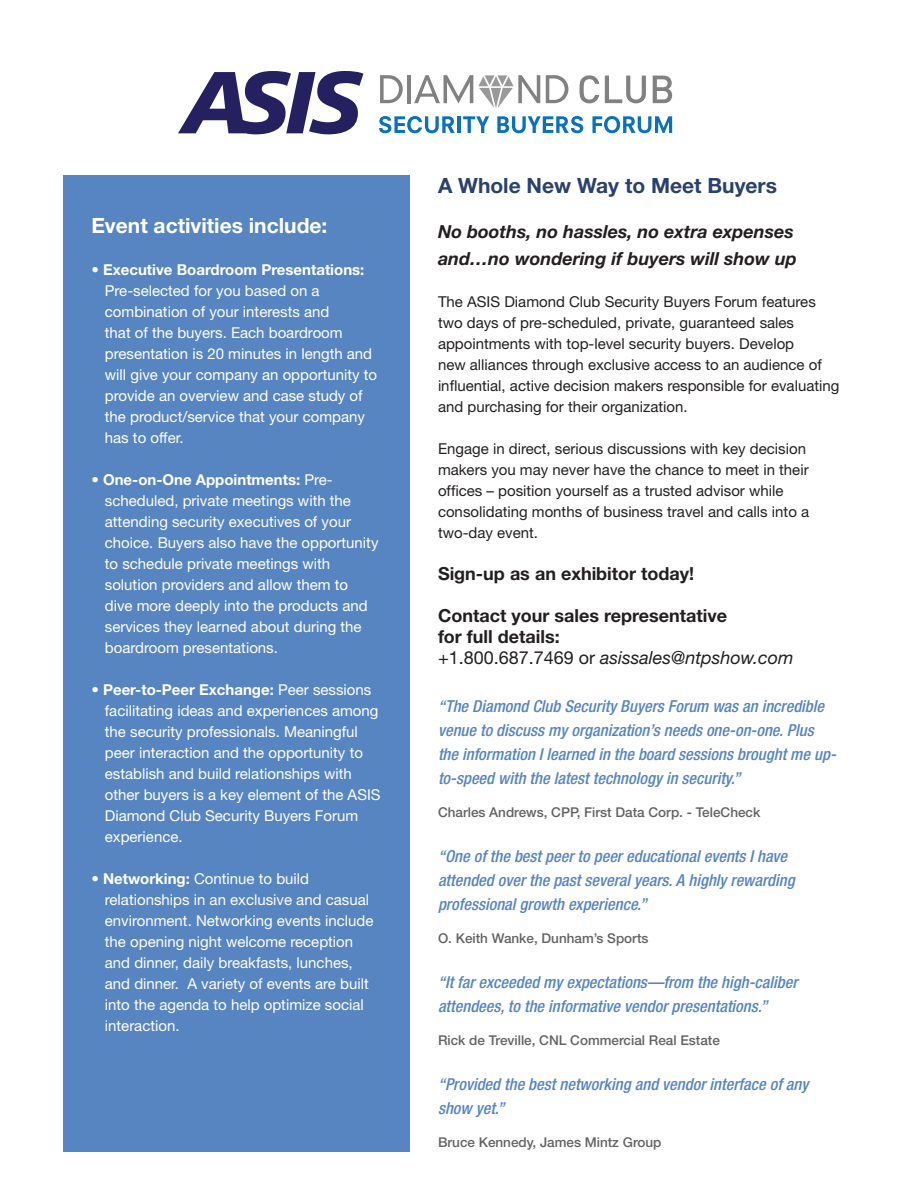
<style>
.page{position:relative;width:918px;height:1188px;background:#fff}
.page>*{position:absolute;margin:0;border:0;box-sizing:border-box;transform-origin:0 0}
.t1{font:700 21px "Helvetica Neue";color:#2a416c}
.t2{font:700 21px "Helvetica Neue";color:#fff}
.t3{font:700 18px/21px "Helvetica Neue";color:#231f20}
.t4{font:italic 700 18px/27px "Helvetica Neue";color:#231f20}
.t5{font:italic 500 condensed 16.5px/24px "Helvetica Neue";color:#5785c1}
.t6{font:15px/21px "Helvetica Neue";color:#fff}
.t7{font:15px/21px "Helvetica Neue";color:#231f20}
.t8{font:500 13.5px "Helvetica Neue";color:#636366}
.s1{font-weight:700}
.s2{font-weight:400}
.s3{font-weight:400;font-style:italic}
</style>
<div class="page">
<div style="left:63px;top:175px;width:346px;height:977px;background:#5785c1"></div>
<svg style="left:178px;top:71px;width:185px;height:63px"></svg>
<svg style="left:380px;top:75px;width:23px;height:28px"></svg>
<hr style="left:407px;top:75px;width:4px;height:28px;background:#808180">
<svg style="left:546px;top:75px;width:22px;height:28px"></svg>
<svg style="left:414px;top:75px;width:126px;height:33px"></svg>
<svg style="left:579px;top:75px;width:20px;height:28px"></svg>
<svg style="left:605px;top:76px;width:41px;height:27px"></svg>
<svg style="left:653px;top:76px;width:19px;height:27px"></svg>
<svg style="left:379px;top:116px;width:76px;height:17px"></svg>
<hr style="left:457px;top:116px;width:3px;height:17px;background:#0a71ba">
<svg style="left:463px;top:116px;width:26px;height:17px"></svg>
<svg style="left:497px;top:116px;width:86px;height:17px"></svg>
<svg style="left:592px;top:116px;width:80px;height:17px"></svg>
<h1 class="t2" style="left:91px;top:212px;width:238px">Event activities include:</h1>
<p class="t6" style="left:105px;top:259px;width:274px;text-indent:-13px">• <span class="s1">Executive Boardroom Presentations:<br></span>Pre-selected for you based on a combination of your interests and<br>that of the buyers. Each boardroom presentation is 20 minutes in length and will give your company an opportunity to provide an overview and case study of the product/service that your company has to offer.</p>
<p class="t6" style="left:105px;top:469px;width:275px;text-indent:-13px">• <span class="s1">One-on-One Appointments:</span> Pre&shy;scheduled, private meetings with the attending security executives of your choice. Buyers also have the opportunity to schedule private meetings with solution providers and allow them to dive more deeply into the products and services they learned about during the boardroom presentations.</p>
<p class="t6" style="left:105px;top:679px;width:277px;text-indent:-13px">• <span class="s1">Peer-to-Peer Exchange:</span> Peer sessions facilitating ideas and experiences among the security professionals. Meaningful peer interaction and the opportunity to establish and build relationships with other buyers is a key element of the ASIS Diamond Club Security Buyers Forum experience.</p>
<p class="t6" style="left:105px;top:868px;width:270px;text-indent:-13px">• <span class="s1">Networking:</span> Continue to build relationships in an exclusive and casual environment. Networking events include the opening night welcome reception and dinner, daily breakfasts, lunches, and dinner. A variety of events are built into the agenda to help optimize social interaction.</p>
<h1 class="t1" style="left:438px;top:173px;width:341px">A Whole New Way to Meet Buyers</h1>
<p class="t4" style="left:438px;top:218px;width:360px">No booths, no hassles, no extra expenses and…no wondering if buyers will show up</p>
<p class="t7" style="left:438px;top:291px;width:403px">The ASIS Diamond Club Security Buyers Forum features two days of pre-scheduled, private, guaranteed sales appointments with top-level security buyers. Develop<br>new alliances through exclusive access to an audience of influential, active decision makers responsible for evaluating and purchasing for their organization.</p>
<p class="t7" style="left:438px;top:438px;width:373px">Engage in direct, serious discussions with key decision makers you may never have the chance to meet in their offices – position yourself as a trusted advisor while consolidating months of business travel and calls into a two-day event.</p>
<p class="t3" style="left:438px;top:563px;width:258px">Sign-up as an exhibitor today!</p>
<p class="t3" style="left:438px;top:605px;width:357px">Contact your sales representative<br>for full details:<br><span class="s2">+1.800.687.7469 or</span> <span class="s3">asissales@ntpshow.com</span></p>
<p class="t5" style="left:438px;top:694px;width:400px">“The Diamond Club Security Buyers Forum was an incredible venue to discuss my organization’s needs one-on-one. Plus the information I learned in the board sessions brought me up&shy;to-speed with the latest technology in security.”</p>
<p class="t8" style="left:438px;top:804px;width:324px">Charles Andrews, CPP, First Data Corp. - TeleCheck</p>
<p class="t5" style="left:438px;top:844px;width:358px">“One of the best peer to peer educational events I have attended over the past several years. A highly rewarding professional growth experience.”</p>
<p class="t8" style="left:438px;top:930px;width:212px">O. Keith Wanke, Dunham’s Sports</p>
<p class="t5" style="left:438px;top:970px;width:361px">“It far exceeded my expectations—from the high-caliber attendees, to the informative vendor presentations.”</p>
<p class="t8" style="left:438px;top:1032px;width:283px">Rick de Treville, CNL Commercial Real Estate</p>
<p class="t5" style="left:438px;top:1072px;width:372px">“Provided the best networking and vendor interface of any show yet.”</p>
<p class="t8" style="left:438px;top:1134px;width:225px">Bruce Kennedy, James Mintz Group</p>
</div>
